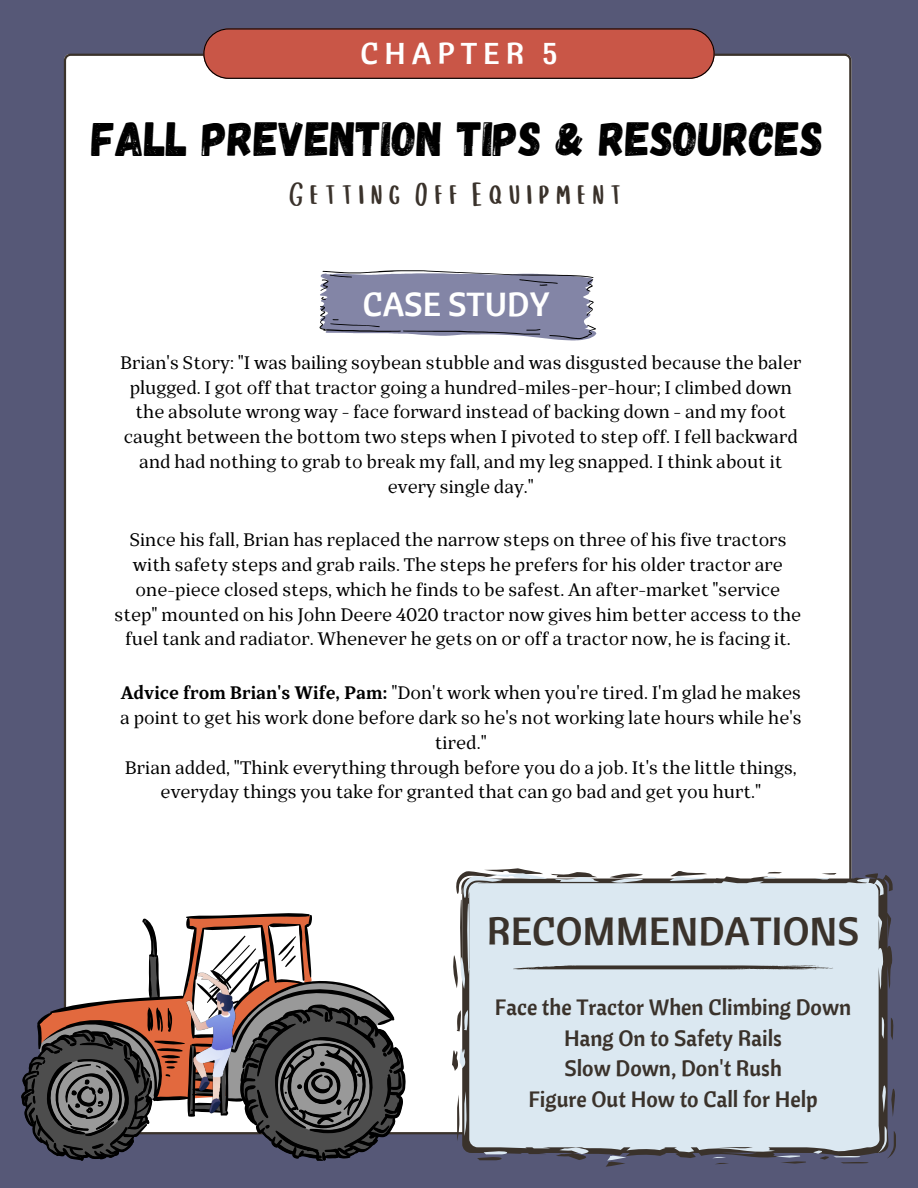
<style>
.page{position:relative;width:918px;height:1188px;background:#565877}
.page>*{position:absolute;margin:0;border:0;box-sizing:border-box;transform-origin:0 0}
.t1{font:48px "Gagalin";color:#000}
.t2{font:39px "Cantora One";color:#3a322b}
.t3{font:33.15px "Cantora One";color:#fff}
.t4{font:33px "Cup Cakes";color:#3a322b}
.t5{font:30px "Cantora One";letter-spacing:.2em;color:#fff}
.t6{font:22.05px/30.6px "Cantora One";color:#3a322b;text-align:center}
.t7{font:18px/24.8px "TT Bells";color:#000;text-align:center}
.s1{font-weight:700}
</style>
<div class="page">
<div style="left:64px;top:54px;width:787px;height:1080px;background:#fff"></div>
<svg style="left:203px;top:28px;width:512px;height:51px;background:#be5346"></svg>
<svg style="left:21px;top:912px;width:385px;height:249px;background:#877d7e"></svg>
<img style="left:187px;top:972px;width:48px;height:142px">
<svg style="left:456px;top:871px;width:437px;height:287px"></svg>
<svg style="left:891px;top:1018px;width:3px;height:22px"></svg>
<svg style="left:484px;top:868px;width:115px;height:8px"></svg>
<svg style="left:606px;top:1156px;width:20px;height:11px"></svg>
<svg style="left:457px;top:1009px;width:6px;height:22px"></svg>
<svg style="left:452px;top:1047px;width:11px;height:24px"></svg>
<svg style="left:477px;top:1152px;width:31px;height:8px"></svg>
<svg style="left:670px;top:871px;width:37px;height:5px"></svg>
<svg style="left:556px;top:1152px;width:39px;height:8px"></svg>
<div style="left:463px;top:876px;width:421px;height:276px;background:#dbe8f1"></div>
<svg style="left:610px;top:873px;width:33px;height:10px"></svg>
<svg style="left:452px;top:900px;width:17px;height:89px;background:#a8a6a4"></svg>
<svg style="left:457px;top:1091px;width:9px;height:50px"></svg>
<svg style="left:763px;top:872px;width:19px;height:6px"></svg>
<svg style="left:882px;top:1017px;width:3px;height:22px"></svg>
<svg style="left:878px;top:1126px;width:18px;height:32px"></svg>
<svg style="left:882px;top:1082px;width:13px;height:35px"></svg>
<svg style="left:815px;top:873px;width:22px;height:7px"></svg>
<svg style="left:813px;top:1151px;width:56px;height:12px"></svg>
<svg style="left:775px;top:1155px;width:32px;height:9px"></svg>
<svg style="left:712px;top:1157px;width:17px;height:7px"></svg>
<svg style="left:513px;top:965px;width:320px;height:5px;background:#737271"></svg>
<svg style="left:320px;top:270px;width:276px;height:70px;background:#8f91ac"></svg>
<h3 class="t5" style="left:361px;top:34px;width:198px">CHAPTER 5</h3>
<p class="t1" style="left:92px;top:107px;width:733px">FALL PREVENTION TIPS &amp; RESOURCES</p>
<h3 class="t4" style="left:290px;top:173px;width:340px">Getting Off Equipment</h3>
<p class="t3" style="left:363px;top:283px;width:189px">CASE STUDY</p>
<p class="t7" style="left:120px;top:351px;width:683px">Brian's Story: "I was bailing soybean stubble and was disgusted because the baler plugged. I got off that tractor going a hundred-miles-per-hour; I climbed down the absolute wrong way - face forward instead of backing down - and my foot caught between the bottom two steps when I pivoted to step off. I fell backward and had nothing to grab to break my fall, and my leg snapped. I think about it every single day."</p>
<p class="t7" style="left:115px;top:528px;width:688px">Since his fall, Brian has replaced the narrow steps on three of his five tractors with safety steps and grab rails. The steps he prefers for his older tractor are one-piece closed steps, which he finds to be safest. An after-market "service step" mounted on his John Deere 4020 tractor now gives him better access to the fuel tank and radiator. Whenever he gets on or off a tractor now, he is facing it.</p>
<p class="t7" style="left:120px;top:681px;width:683px"><span class="s1">Advice from Brian's Wife, Pam:</span> "Don't work when you're tired. I'm glad he makes a point to get his work done before dark so he's not working late hours while he's tired."</p>
<p class="t7" style="left:125px;top:755px;width:674px">Brian added, "Think everything through before you do a job. It's the little things, everyday things you take for granted that can go bad and get you hurt."</p>
<h1 class="t2" style="left:487px;top:906px;width:374px">RECOMMENDATIONS</h1>
<h4 class="t6" style="left:495px;top:991px;width:358px">Face the Tractor When Climbing Down<br>Hang On to Safety Rails<br>Slow Down, Don't Rush<br>Figure Out How to Call for Help</h4>
</div>
